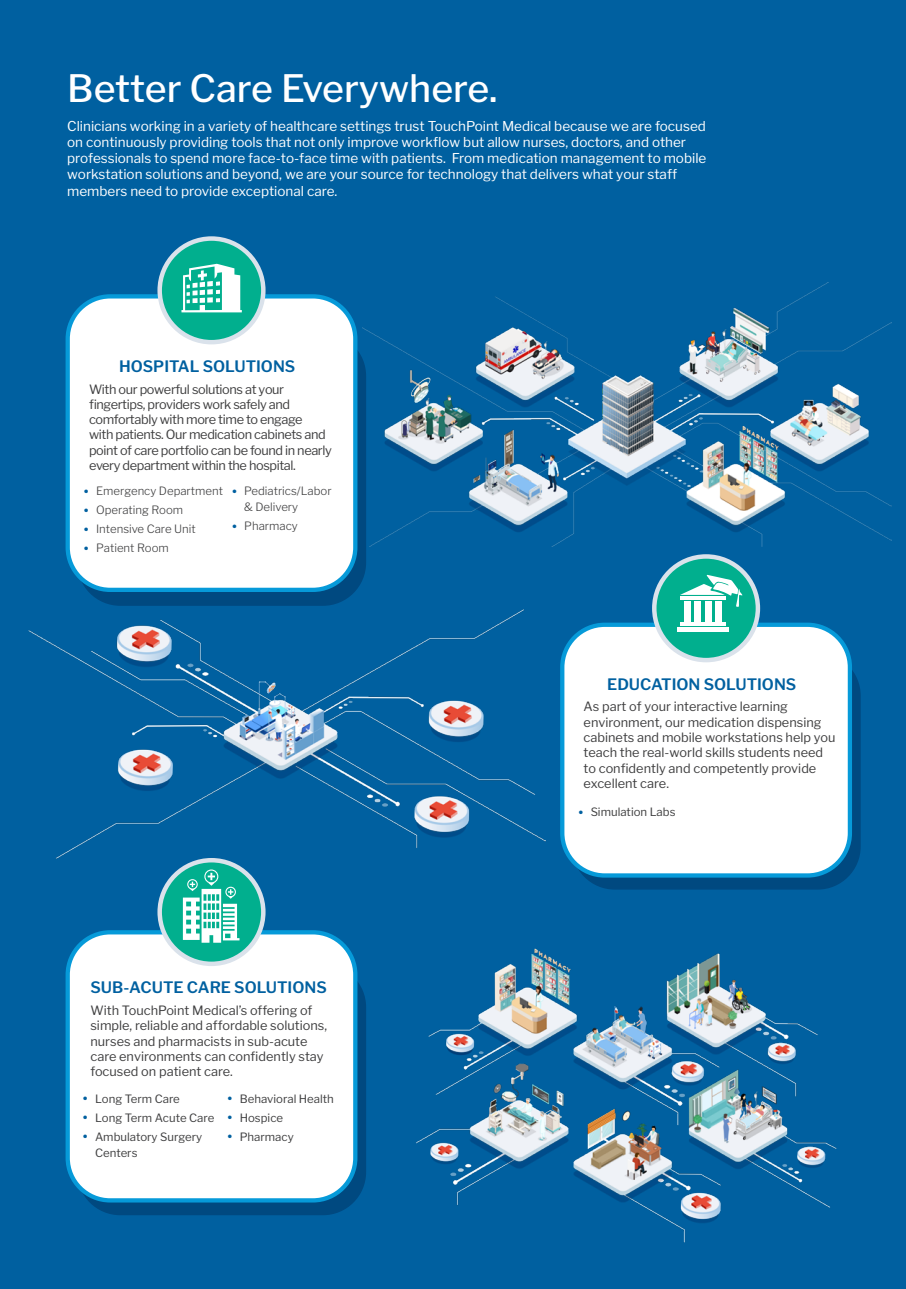
<style>
.page{position:relative;width:906px;height:1289px;background:#fff}
.page>*{position:absolute;margin:0;border:0;box-sizing:border-box;transform-origin:0 0}
.Page_Title_1_-_Large{font:500 37.5px "Libre Franklin";color:#fff}
.Header_4_Dark_Blue{font:600 15.75px "Libre Franklin";color:#0060a0}
.Copy_1{font:13.5px/16.2px "Libre Franklin";color:#fff}
.Copy_-_90_black{font:12.75px/15.3px "Libre Franklin";color:#3e3e3f}
.Copy_-_90_black-2{font:12.75px/15.3px "Libre Franklin";letter-spacing:-.03em;color:#3e3e3f}
.t1{font:11.4px/15.8px "Libre Franklin";color:#3e3e3f}
.t2{font:300 11.4px/15.8px "Libre Franklin";color:#3e3e3f}
.s1{font-weight:600;font-size:15px;color:#0060a0}
</style>
<div class="page">
<div style="left:0;top:0;width:905px;height:1288px;background:#0060a0"></div>
<img style="left:416px;top:948px;width:421px;height:295px">
<svg style="left:78px;top:964px;width:287px;height:250px;background:#004d85"></svg>
<div style="left:68px;top:932px;width:287px;height:268px;background:#fff;border-radius:42px"></div>
<div style="left:66px;top:930px;width:291px;height:272px;border:4px solid #069ad9;border-radius:42px"></div>
<div style="left:160px;top:860px;width:103px;height:103px;background:#01af8e;border-radius:50%"></div>
<div style="left:204px;top:869px;width:14px;height:14px;border:1px solid #fff;border-radius:50%"></div>
<svg style="left:183px;top:872px;width:56px;height:70px"></svg>
<div style="left:157px;top:858px;width:108px;height:108px;border:4px solid #dae2eb;border-radius:50%"></div>
<img style="left:28px;top:609px;width:517px;height:261px">
<svg style="left:572px;top:653px;width:288px;height:235px;background:#004d84"></svg>
<div style="left:562px;top:624px;width:288px;height:251px;background:#fff;border-radius:42px"></div>
<div style="left:560px;top:622px;width:292px;height:255px;border:4px solid #069ad9;border-radius:42px"></div>
<div style="left:654px;top:556px;width:104px;height:104px;background:#01af8e;border-radius:50%"></div>
<div style="left:715px;top:601px;width:6px;height:20px;background:#fff"></div>
<div style="left:705px;top:601px;width:6px;height:20px;background:#fff"></div>
<hr style="left:677px;top:627px;width:51px;height:4px;background:#fff">
<hr style="left:680px;top:622px;width:45px;height:3px;background:#fff">
<div style="left:694px;top:601px;width:6px;height:20px;background:#fff"></div>
<div style="left:684px;top:601px;width:6px;height:20px;background:#fff"></div>
<svg style="left:680px;top:575px;width:62px;height:32px"></svg>
<div style="left:652px;top:554px;width:108px;height:108px;border:4px solid #dae2eb;border-radius:50%"></div>
<div style="left:78px;top:333px;width:287px;height:272px;background:linear-gradient(to right,#004e86,#004980);border-radius:42px"></div>
<div style="left:68px;top:296px;width:287px;height:294px;background:#fff;border-radius:42px"></div>
<div style="left:66px;top:294px;width:291px;height:298px;border:4px solid #069ad9;border-radius:42px"></div>
<div style="left:160px;top:238px;width:103px;height:104px;background:#01af8e;border-radius:50%"></div>
<svg style="left:181px;top:264px;width:61px;height:48px"></svg>
<div style="left:157px;top:236px;width:108px;height:108px;border:4px solid #dae2eb;border-radius:50%"></div>
<img style="left:362px;top:282px;width:529px;height:265px">
<p class="Page_Title_1_-_Large" style="left:67px;top:66px;width:432px">Better Care Everywhere.</p>
<p class="Copy_1" style="left:67px;top:118px;width:640px">Clinicians working in a variety of healthcare settings trust TouchPoint Medical because we are focused on continuously providing tools that not only improve workflow but allow nurses, doctors, and other professionals to spend more face-to-face time with patients. From medication management to mobile workstation solutions and beyond, we are your source for technology that delivers what your staff members need to provide exceptional care.</p>
<p class="Header_4_Dark_Blue" style="left:119px;top:356px;width:178px">HOSPITAL SOLUTIONS</p>
<p class="Copy_-_90_black-2" style="left:89px;top:381px;width:244px">With our powerful solutions at your fingertips, providers work safely and comfortably with more time to engage<br>with patients. Our medication cabinets and point of care portfolio can be found in nearly every department within the hospital.</p>
<p class="t2" style="left:84px;top:483px;width:140px"><span class="s1">•</span> Emergency Department</p>
<p class="t2" style="left:84px;top:502px;width:101px"><span class="s1">•</span> Operating Room</p>
<p class="t2" style="left:84px;top:521px;width:113px"><span class="s1">•</span> Intensive Care Unit</p>
<p class="t2" style="left:84px;top:540px;width:86px"><span class="s1">•</span> Patient Room</p>
<p class="t2" style="left:244px;top:483px;width:89px;text-indent:-12px"><span class="s1">•</span> Pediatrics/Labor &amp; Delivery</p>
<p class="t2" style="left:232px;top:518px;width:67px"><span class="s1">•</span> Pharmacy</p>
<p class="Header_4_Dark_Blue" style="left:90px;top:978px;width:238px">SUB-ACUTE CARE SOLUTIONS</p>
<p class="Copy_-_90_black" style="left:90px;top:1002px;width:238px">With TouchPoint Medical’s offering of simple, reliable and affordable solutions, nurses and pharmacists in sub-acute care environments can confidently stay focused on patient care.</p>
<p class="t1" style="left:83px;top:1090px;width:98px"><span class="s1">•</span> Long Term Care</p>
<p class="t1" style="left:83px;top:1109px;width:133px"><span class="s1">•</span> Long Term Acute Care</p>
<p class="t1" style="left:95px;top:1128px;width:109px;text-indent:-12px"><span class="s1">•</span> Ambulatory Surgery<br>Centers</p>
<p class="t1" style="left:228px;top:1090px;width:108px"><span class="s1">•</span> Behavioral Health</p>
<p class="t1" style="left:228px;top:1109px;width:57px"><span class="s1">•</span> Hospice</p>
<p class="t1" style="left:228px;top:1128px;width:68px"><span class="s1">•</span> Pharmacy</p>
<p class="Header_4_Dark_Blue" style="left:607px;top:674px;width:191px">EDUCATION SOLUTIONS</p>
<p class="Copy_-_90_black" style="left:583px;top:699px;width:253px">As part of your interactive learning environment, our medication dispensing cabinets and mobile workstations help you teach the real-world skills students need to confidently and competently provide excellent care.</p>
<p class="t1" style="left:578px;top:804px;width:99px"><span class="s1">•</span> Simulation Labs</p>
</div>
